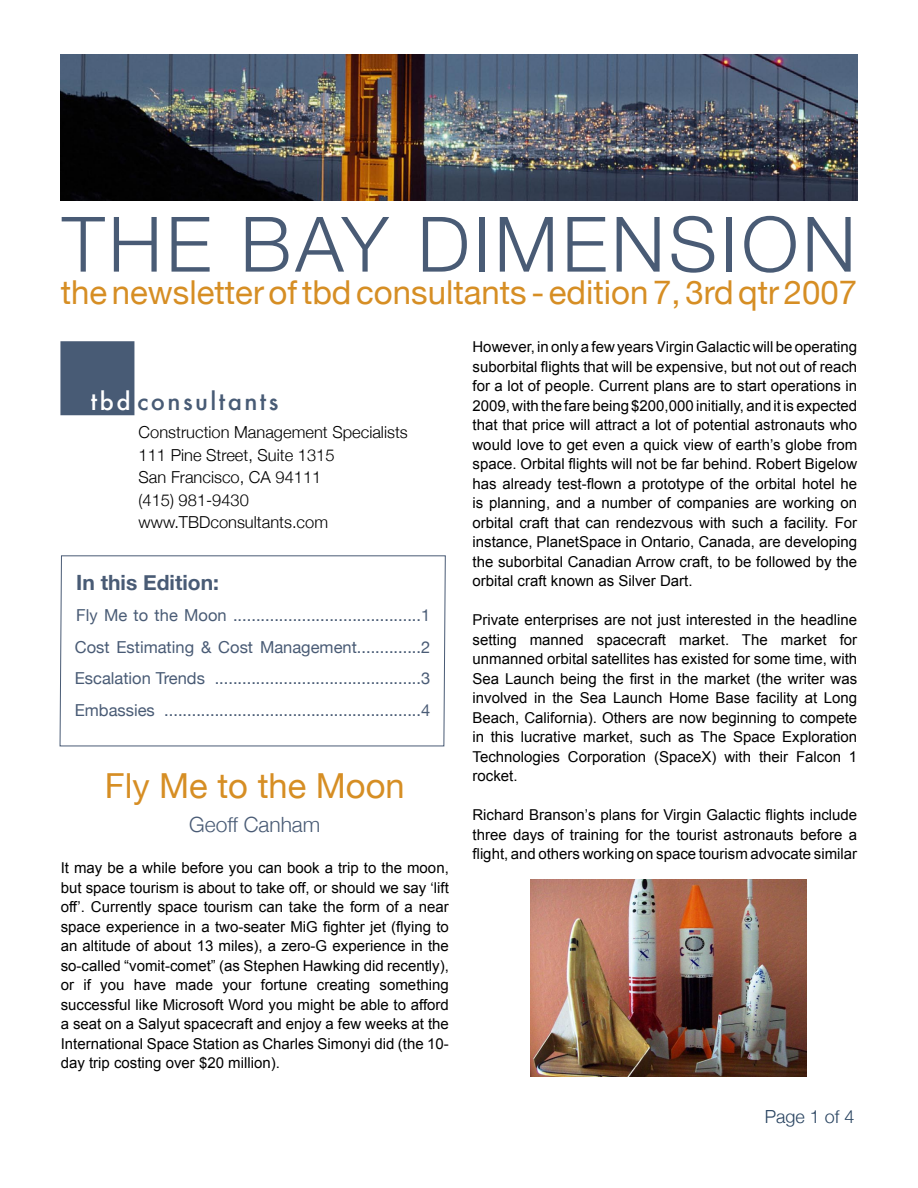
<style>
.page{position:relative;width:918px;height:1188px;background:#fff}
.page>*{position:absolute;margin:0;border:0;box-sizing:border-box;transform-origin:0 0}
.t1{font:300 76.5px "Helvetica Neue";letter-spacing:.05em;color:#495b75}
.Article_title-end{font:34.5px "Helvetica Neue";color:#d68e24}
.t2{font:33px "Helvetica Neue";color:#d68e24}
.t3{font:500 23.7px "Futura";letter-spacing:.1em;color:#485b75}
.In_this_issue{font:700 21px "Helvetica Neue";color:#495b75}
.Author{font:300 21px "Helvetica Neue";color:#495b75}
.t4{font:300 18px "Helvetica Neue";color:#284360}
.listed_in_this_issue{font:16.5px "Helvetica Neue";color:#495b75}
.t5{font:300 16.5px "Helvetica Neue";color:#000}
.Main_paragraphs{font:15px/19.5px "Arial";color:#000;text-align:justify}
.s1{color:#fff}
</style>
<div class="page">
<div style="left:60px;top:341px;width:74px;height:74px;background:#485b75"></div>
<svg style="left:60px;top:555px;width:386px;height:191px"></svg>
<img style="left:61px;top:55px;width:796px;height:146px">
<img style="left:530px;top:879px;width:277px;height:197px">
<p class="t1" style="left:62px;top:198px;width:796px">THE BAY DIMENSION</p>
<p class="t2" style="left:61px;top:272px;width:798px">the newsletter of tbd consultants - edition 7, 3rd qtr 2007</p>
<p class="t3" style="left:91px;top:385px;width:189px"><span class="s1">tbd</span> consultants</p>
<p class="t5" style="left:139px;top:422px;width:271px">Construction Management Specialists</p>
<p class="t5" style="left:139px;top:445px;width:197px">111 Pine Street, Suite 1315</p>
<p class="t5" style="left:139px;top:467px;width:184px">San Francisco, CA 94111</p>
<p class="t5" style="left:139px;top:490px;width:112px">(415) 981-9430</p>
<p class="t5" style="left:139px;top:512px;width:191px">www.TBDconsultants.com</p>
<p class="In_this_issue" style="left:76px;top:570px;width:144px">In this Edition:</p>
<p class="listed_in_this_issue" style="left:76px;top:606px;width:356px">Fly Me to the Moon .........................................1</p>
<p class="listed_in_this_issue" style="left:75px;top:637px;width:357px">Cost Estimating &amp; Cost Management..............2</p>
<p class="listed_in_this_issue" style="left:75px;top:669px;width:357px">Escalation Trends .............................................3</p>
<p class="listed_in_this_issue" style="left:75px;top:700px;width:357px">Embassies ........................................................4</p>
<p class="Article_title-end" style="left:105px;top:766px;width:301px">Fly Me to the Moon</p>
<p class="Author" style="left:189px;top:812px;width:133px">Geoff Canham</p>
<p class="Main_paragraphs" style="left:61px;top:858px;width:390px">It may be a while before you can book a trip to the moon, but space tourism is about to take off, or should we say ‘lift off’. Currently space tourism can take the form of a near space experience in a two-seater MiG fighter jet (flying to an altitude of about 13 miles), a zero-G experience in the so-called “vomit-comet” (as Stephen Hawking did recently), or if you have made your fortune creating something successful like Microsoft Word you might be able to afford a seat on a Salyut spacecraft and enjoy a few weeks at the International Space Station as Charles Simonyi did (the 10- day trip costing over $20 million).</p>
<p class="Main_paragraphs" style="left:473px;top:337px;width:386px">However, in only a few years Virgin Galactic will be operating suborbital flights that will be expensive, but not out of reach for a lot of people. Current plans are to start operations in 2009, with the fare being $200,000 initially, and it is expected that that price will attract a lot of potential astronauts who would love to get even a quick view of earth’s globe from space. Orbital flights will not be far behind. Robert Bigelow has already test-flown a prototype of the orbital hotel he is planning, and a number of companies are working on orbital craft that can rendezvous with such a facility. For instance, PlanetSpace in Ontario, Canada, are developing the suborbital Canadian Arrow craft, to be followed by the orbital craft known as Silver Dart.</p>
<p class="Main_paragraphs" style="left:473px;top:610px;width:386px">Private enterprises are not just interested in the headline setting manned spacecraft market. The market for unmanned orbital satellites has existed for some time, with Sea Launch being the first in the market (the writer was involved in the Sea Launch Home Base facility at Long Beach, California). Others are now beginning to compete in this lucrative market, such as The Space Exploration Technologies Corporation (SpaceX) with their Falcon 1 rocket.</p>
<p class="Main_paragraphs" style="left:473px;top:805px;width:386px">Richard Branson’s plans for Virgin Galactic flights include three days of training for the tourist astronauts before a flight, and others working on space tourism advocate similar</p>
<p class="t4" style="left:765px;top:1105px;width:91px">Page 1 of 4</p>
</div>
